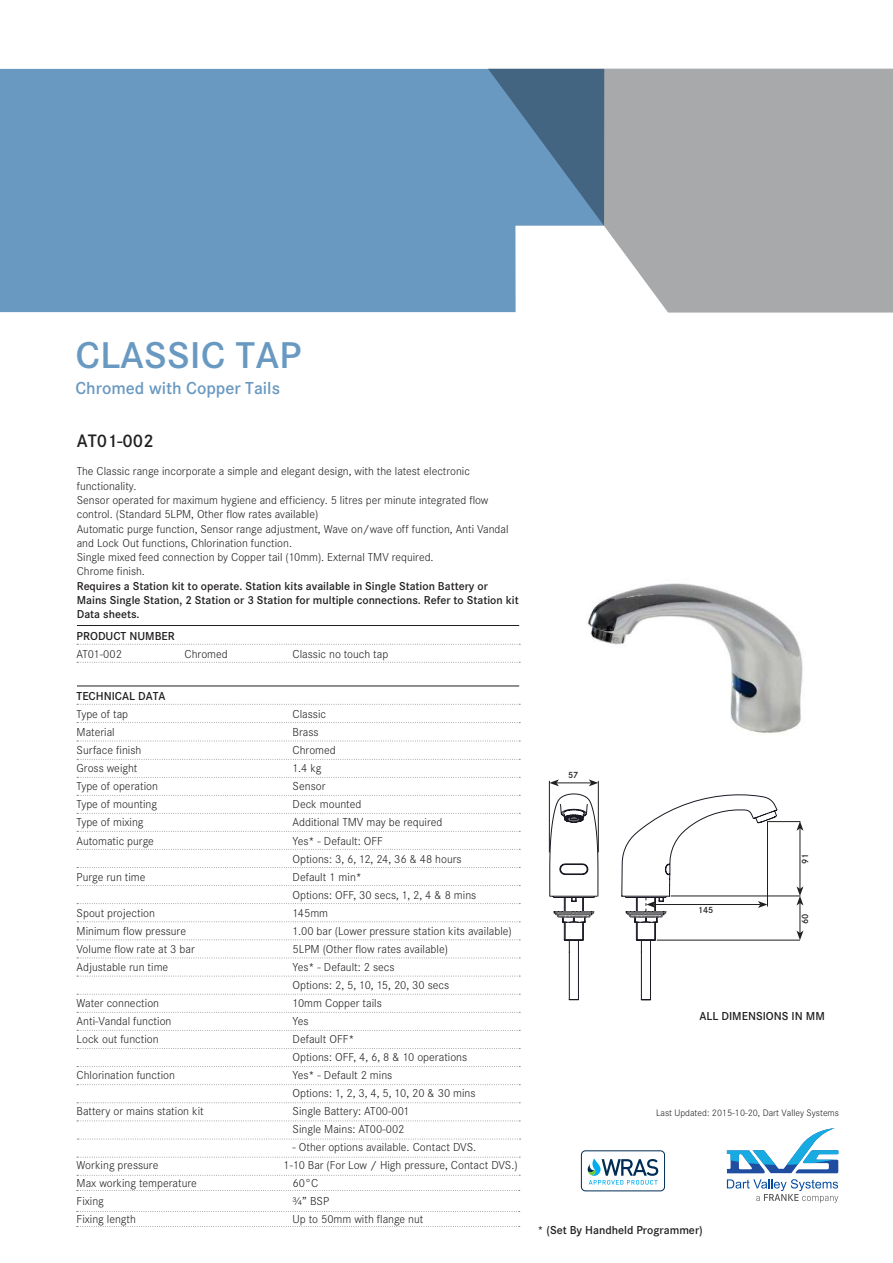
<style>
.page{position:relative;width:893px;height:1263px;background:#fff}
.page>*{position:absolute;margin:0;border:0;box-sizing:border-box;transform-origin:0 0}
.t1{font:600 38.7px "Corporate S";color:#6999c1;scale:1.06 1}
.t2{font:600 18.75px "Corporate S";color:#221f1f}
.t3{font:600 18px "Corporate S";color:#6999c1}
.t4{font:300 12px/18px "Corporate S";color:#221f1f}
.t5{font:600 12px "Corporate S";color:#221f1f}
.t6{font:300 11.85px/14.2px "Corporate S";color:#221f1f}
.t7{font:600 11.85px/14.2px "Corporate S";color:#221f1f}
.t8{font:300 9.75px "Corporate S";color:#221f1f}
.t9{font:600 9.45px "Corporate S";color:#221f1f}
</style>
<div class="page">
<svg style="left:488px;top:69px;width:405px;height:244px;background:#abadaf"></svg>
<svg style="left:0;top:69px;width:604px;height:243px;background:#6e9bc0"></svg>
<hr style="left:77px;top:625px;width:442px;height:1px;background:#221f1f">
<hr style="left:77px;top:686px;width:442px;height:1px;background:#221f1f">
<svg style="left:77px;top:644px;width:443px;height:1px"></svg>
<svg style="left:77px;top:662px;width:443px;height:1px"></svg>
<svg style="left:77px;top:704px;width:443px;height:1px"></svg>
<svg style="left:77px;top:722px;width:443px;height:1px"></svg>
<svg style="left:77px;top:741px;width:443px;height:1px"></svg>
<svg style="left:77px;top:759px;width:443px;height:1px"></svg>
<svg style="left:77px;top:777px;width:443px;height:1px"></svg>
<svg style="left:77px;top:795px;width:443px;height:1px"></svg>
<svg style="left:77px;top:813px;width:443px;height:1px"></svg>
<svg style="left:77px;top:831px;width:443px;height:1px"></svg>
<svg style="left:77px;top:849px;width:443px;height:1px"></svg>
<svg style="left:77px;top:867px;width:443px;height:1px"></svg>
<svg style="left:77px;top:885px;width:443px;height:1px"></svg>
<svg style="left:77px;top:903px;width:443px;height:1px"></svg>
<svg style="left:77px;top:921px;width:443px;height:1px"></svg>
<svg style="left:77px;top:939px;width:443px;height:1px"></svg>
<svg style="left:77px;top:957px;width:443px;height:1px"></svg>
<svg style="left:77px;top:976px;width:443px;height:1px"></svg>
<svg style="left:77px;top:994px;width:443px;height:1px"></svg>
<svg style="left:77px;top:1012px;width:443px;height:1px"></svg>
<svg style="left:77px;top:1030px;width:443px;height:1px"></svg>
<svg style="left:77px;top:1048px;width:443px;height:1px"></svg>
<svg style="left:77px;top:1066px;width:443px;height:1px"></svg>
<svg style="left:77px;top:1084px;width:443px;height:1px"></svg>
<svg style="left:727px;top:1128px;width:111px;height:45px"></svg>
<svg style="left:727px;top:1179px;width:111px;height:24px"></svg>
<img style="left:588px;top:583px;width:215px;height:152px">
<svg style="left:77px;top:1102px;width:443px;height:1px"></svg>
<svg style="left:77px;top:1120px;width:443px;height:1px"></svg>
<svg style="left:77px;top:1139px;width:444px;height:1px"></svg>
<svg style="left:77px;top:1157px;width:443px;height:1px"></svg>
<svg style="left:77px;top:1175px;width:443px;height:1px"></svg>
<svg style="left:77px;top:1190px;width:443px;height:1px"></svg>
<hr style="left:671px;top:895px;width:129px;height:1px;background:#221f1f">
<hr style="left:767px;top:821px;width:33px;height:1px;background:#221f1f">
<hr style="left:800px;top:828px;width:1px;height:61px;background:#221f1f">
<svg style="left:796px;top:821px;width:7px;height:10px"></svg>
<hr style="left:657px;top:940px;width:143px;height:1px;background:#221f1f">
<hr style="left:800px;top:903px;width:1px;height:30px;background:#221f1f">
<svg style="left:796px;top:886px;width:7px;height:19px"></svg>
<svg style="left:796px;top:930px;width:7px;height:10px"></svg>
<svg style="left:621px;top:794px;width:157px;height:207px"></svg>
<hr style="left:549px;top:781px;width:1px;height:71px;background:#221f1f">
<hr style="left:598px;top:781px;width:1px;height:71px;background:#221f1f">
<hr style="left:556px;top:782px;width:35px;height:1px;background:#221f1f">
<svg style="left:589px;top:779px;width:9px;height:7px"></svg>
<svg style="left:549px;top:779px;width:10px;height:7px"></svg>
<svg style="left:549px;top:794px;width:49px;height:206px"></svg>
<div style="left:581px;top:1150px;width:84px;height:41px;border:1px solid #002d56;border-radius:4px"></div>
<svg style="left:588px;top:1158px;width:70px;height:26px"></svg>
<svg style="left:77px;top:1211px;width:443px;height:1px"></svg>
<svg style="left:77px;top:1226px;width:443px;height:1px"></svg>
<h1 class="t1" style="left:75px;top:341px;width:215px">CLASSIC TAP</h1>
<h3 class="t3" style="left:75px;top:381px;width:206px">Chromed with Copper Tails</h3>
<h2 class="t2" style="left:77px;top:434px;width:78px">AT01-002</h2>
<p class="t6" style="left:77px;top:465px;width:433px">The Classic range incorporate a simple and elegant design, with the latest electronic functionality.<br>Sensor operated for maximum hygiene and efficiency. 5 litres per minute integrated flow control. (Standard 5LPM, Other flow rates available)<br>Automatic purge function, Sensor range adjustment, Wave on/wave off function, Anti Vandal and Lock Out functions, Chlorination function.<br>Single mixed feed connection by Copper tail (10mm). External TMV required.<br>Chrome finish.</p>
<p class="t7" style="left:77px;top:580px;width:443px">Requires a Station kit to operate. Station kits available in Single Station Battery or<br>Mains Single Station, 2 Station or 3 Station for multiple connections. Refer to Station kit<br>Data sheets.</p>
<p class="t5" style="left:77px;top:631px;width:100px">PRODUCT NUMBER</p>
<p class="t4" style="left:77px;top:646px;width:47px">AT01-002</p>
<p class="t4" style="left:185px;top:646px;width:45px">Chromed</p>
<p class="t4" style="left:293px;top:646px;width:97px">Classic no touch tap</p>
<p class="t5" style="left:77px;top:692px;width:91px">TECHNICAL DATA</p>
<p class="t4" style="left:77px;top:706px;width:53px">Type of tap</p>
<p class="t4" style="left:293px;top:706px;width:35px">Classic</p>
<p class="t4" style="left:77px;top:724px;width:40px">Material</p>
<p class="t4" style="left:293px;top:724px;width:27px">Brass</p>
<p class="t4" style="left:77px;top:742px;width:66px">Surface finish</p>
<p class="t4" style="left:293px;top:742px;width:45px">Chromed</p>
<p class="t4" style="left:77px;top:760px;width:62px">Gross weight</p>
<p class="t4" style="left:293px;top:760px;width:30px">1.4 kg</p>
<p class="t4" style="left:77px;top:778px;width:83px">Type of operation</p>
<p class="t4" style="left:293px;top:778px;width:34px">Sensor</p>
<p class="t4" style="left:77px;top:796px;width:82px">Type of mounting</p>
<p class="t4" style="left:293px;top:796px;width:70px">Deck mounted</p>
<p class="t4" style="left:77px;top:814px;width:68px">Type of mixing</p>
<p class="t4" style="left:293px;top:814px;width:151px">Additional TMV may be required</p>
<p class="t4" style="left:77px;top:833px;width:79px">Automatic purge</p>
<p class="t4" style="left:293px;top:833px;width:171px">Yes* - Default: OFF<br>Options: 3, 6, 12, 24, 36 &amp; 48 hours</p>
<p class="t4" style="left:77px;top:869px;width:70px">Purge run time</p>
<p class="t4" style="left:293px;top:869px;width:185px">Default 1 min*<br>Options: OFF, 30 secs, 1, 2, 4 &amp; 8 mins</p>
<p class="t4" style="left:77px;top:905px;width:80px">Spout projection</p>
<p class="t4" style="left:293px;top:905px;width:37px">145mm</p>
<p class="t4" style="left:77px;top:923px;width:111px">Minimum flow pressure</p>
<p class="t4" style="left:293px;top:923px;width:221px">1.00 bar (Lower pressure station kits available)</p>
<p class="t4" style="left:77px;top:941px;width:120px">Volume flow rate at 3 bar</p>
<p class="t4" style="left:293px;top:941px;width:157px">5LPM (Other flow rates available)</p>
<p class="t4" style="left:77px;top:959px;width:93px">Adjustable run time</p>
<p class="t4" style="left:293px;top:959px;width:158px">Yes* - Default: 2 secs<br>Options: 2, 5, 10, 15, 20, 30 secs</p>
<p class="t4" style="left:77px;top:995px;width:84px">Water connection</p>
<p class="t4" style="left:293px;top:995px;width:91px">10mm Copper tails</p>
<p class="t4" style="left:77px;top:1013px;width:96px">Anti-Vandal function</p>
<p class="t4" style="left:293px;top:1013px;width:18px">Yes</p>
<p class="t4" style="left:77px;top:1031px;width:84px">Lock out function</p>
<p class="t4" style="left:293px;top:1031px;width:176px">Default OFF*<br>Options: OFF, 4, 6, 8 &amp; 10 operations</p>
<p class="t4" style="left:77px;top:1067px;width:100px">Chlorination function</p>
<p class="t4" style="left:293px;top:1067px;width:184px">Yes* - Default 2 mins<br>Options: 1, 2, 3, 4, 5, 10, 20 &amp; 30 mins</p>
<p class="t4" style="left:77px;top:1103px;width:129px">Battery or mains station kit</p>
<p class="t4" style="left:293px;top:1103px;width:119px">Single Battery: AT00-001<br>Single Mains: AT00-002</p>
<p class="t4" style="left:293px;top:1139px;width:185px">- Other options available. Contact DVS.</p>
<p class="t4" style="left:77px;top:1157px;width:83px">Working pressure</p>
<p class="t4" style="left:284px;top:1157px;width:236px">1-10 Bar (For Low / High pressure, Contact DVS.)</p>
<p class="t4" style="left:77px;top:1175px;width:122px">Max working temperature</p>
<p class="t4" style="left:293px;top:1175px;width:27px">60°C</p>
<p class="t4" style="left:77px;top:1193px;width:29px">Fixing</p>
<p class="t4" style="left:293px;top:1193px;width:38px">¾” BSP</p>
<p class="t4" style="left:77px;top:1211px;width:61px">Fixing length</p>
<p class="t4" style="left:293px;top:1211px;width:132px">Up to 50mm with flange nut</p>
<p class="t9" style="left:568px;top:772px;width:12px">57</p>
<p class="t9" style="left:698px;top:906px;width:17px">145</p>
<p class="t9" style="left:802px;top:864px;width:12px;rotate:-90deg">91</p>
<p class="t9" style="left:802px;top:924px;width:12px;rotate:-90deg">60</p>
<p class="t5" style="left:699px;top:1012px;width:127px">ALL DIMENSIONS IN MM</p>
<p class="t8" style="left:656px;top:1109px;width:184px">Last Updated: 2015-10-20, Dart Valley Systems</p>
<p class="t5" style="left:537px;top:1226px;width:167px">* (Set By Handheld Programmer)</p>
</div>
